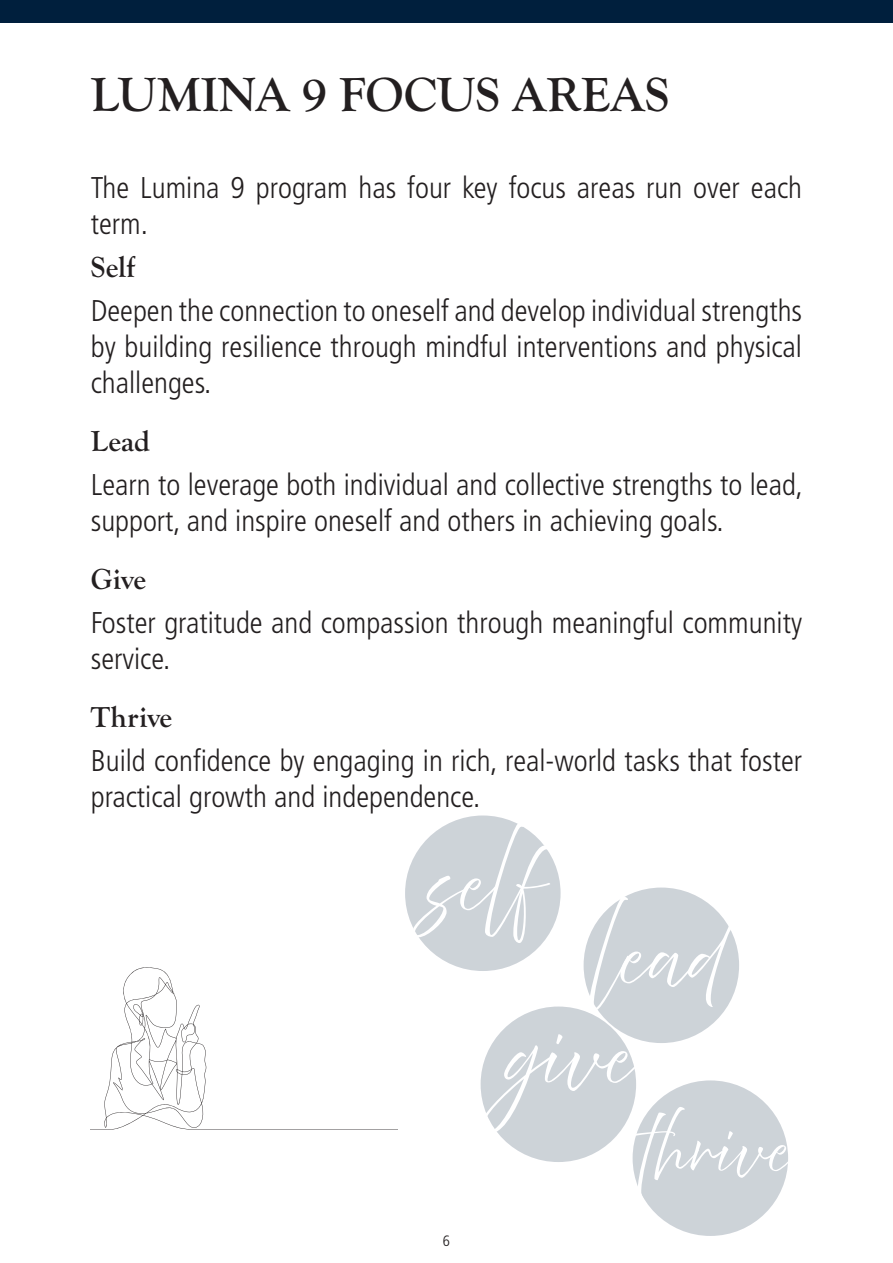
<style>
.page{position:relative;width:893px;height:1263px;background:#fff}
.page>*{position:absolute;margin:0;border:0;box-sizing:border-box;transform-origin:0 0}
.t1{font:65.85px/99.6px "Abovethe Beyond Script";color:#fff}
.t2{font:54px "Abovethe Beyond Script";color:#fff}
.t3{font:700 49.5px "Goudy Old Sty";color:#231f20}
.t4{font:300 condensed 30px/36px "Frutiger LT Pro";color:#231f20}
.t5{font:700 30px "Goudy Old Sty";color:#231f20}
.t6{font:300 condensed 15px "Frutiger LT Pro";color:#231f20}
</style>
<div class="page">
<div style="left:0;top:0;width:893px;height:22px;background:#001f3d"></div>
<svg style="left:104px;top:967px;width:103px;height:162px"></svg>
<div style="left:405px;top:815px;width:156px;height:156px;background:#cdd3d8;border-radius:50%"></div>
<div style="left:584px;top:887px;width:155px;height:156px;background:#cdd3d8;border-radius:50%"></div>
<div style="left:481px;top:1006px;width:155px;height:156px;background:#cdd3d8;border-radius:50%"></div>
<div style="left:633px;top:1080px;width:155px;height:156px;background:#cdd3d8;border-radius:50%"></div>
<p class="t3" style="left:91px;top:67px;width:580px">LUMINA 9 FOCUS AREAS</p>
<p class="t4" style="left:91px;top:170px;width:713px">The Lumina 9 program has four key focus areas run over each term.</p>
<p class="t5" style="left:91px;top:251px;width:46px">Self</p>
<p class="t4" style="left:91px;top:293px;width:713px;text-align:justify">Deepen the connection to oneself and develop individual strengths by building resilience through mindful interventions and physical challenges.</p>
<p class="t5" style="left:91px;top:425px;width:61px">Lead</p>
<p class="t4" style="left:91px;top:467px;width:714px">Learn to leverage both individual and collective strengths to lead, support, and inspire oneself and others in achieving goals.</p>
<p class="t5" style="left:91px;top:563px;width:57px">Give</p>
<p class="t4" style="left:91px;top:605px;width:713px">Foster gratitude and compassion through meaningful community service.</p>
<p class="t5" style="left:91px;top:701px;width:83px">Thrive</p>
<p class="t4" style="left:91px;top:743px;width:713px">Build confidence by engaging in rich, real-world tasks that foster practical growth and independence.</p>
<h1 class="t1" style="left:428px;top:832px;width:112px">self</h1>
<h1 class="t1" style="left:507px;top:905px;width:224px;text-indent:86px">lead give</h1>
<h2 class="t2" style="left:641px;top:1116px;width:153px">thrive</h2>
<p class="t6" style="left:443px;top:1232px;width:9px">6</p>
</div>
